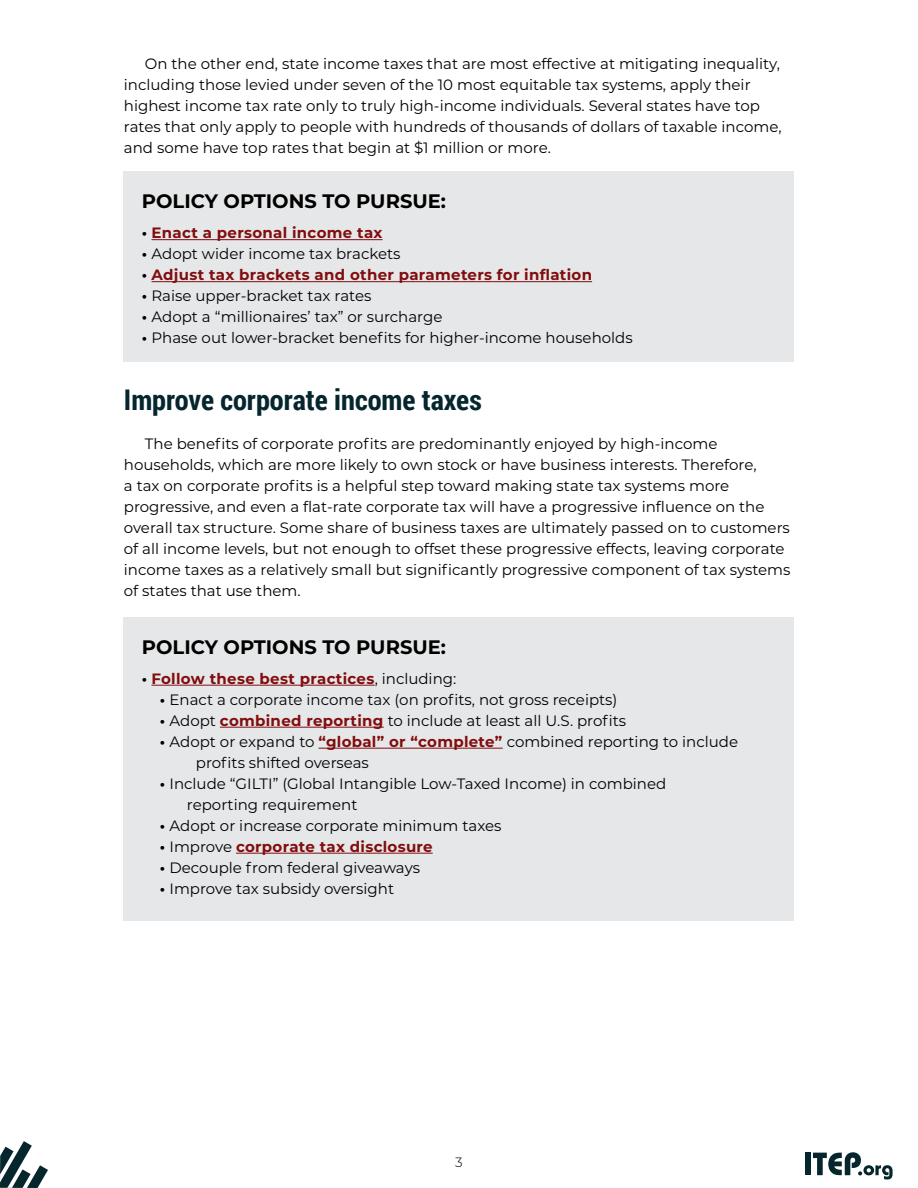
<style>
.page{position:relative;width:918px;height:1188px;background:#fff}
.page>*{position:absolute;margin:0;border:0;box-sizing:border-box;transform-origin:0 0}
.Section_Header_Sans{font:700 28.5px "Roboto Condensed";color:#06262d}
.Body{font:700 19.5px "Montserrat";color:#000}
.Body-2{font:15px/21px "Montserrat";color:#000}
.Body-3{font:700 15px "Montserrat";letter-spacing:.02em;color:#820d0f}
.t1{font:300 13.5px "Montserrat";color:#000}
.s1{color:#000}
.s2{font-weight:700}
.s3{font-weight:400;color:#000}
.s4{font-weight:700;color:#820d0f}
</style>
<div class="page">
<svg style="left:0;top:1141px;width:48px;height:47px"></svg>
<div style="left:805px;top:1153px;width:6px;height:22px;background:#06262d"></div>
<svg style="left:813px;top:1152px;width:80px;height:28px"></svg>
<div style="left:124px;top:171px;width:670px;height:191px;background:#e6e7e8"></div>
<hr style="left:152px;top:239px;width:231px;height:1px;background:#820d0f">
<hr style="left:152px;top:281px;width:440px;height:1px;background:#820d0f">
<div style="left:124px;top:617px;width:670px;height:303px;background:#e6e7e8"></div>
<hr style="left:152px;top:685px;width:223px;height:1px;background:#820d0f">
<hr style="left:220px;top:727px;width:164px;height:1px;background:#820d0f">
<hr style="left:319px;top:748px;width:184px;height:1px;background:#820d0f">
<hr style="left:236px;top:853px;width:197px;height:1px;background:#820d0f">
<p class="Body-2" style="left:124px;top:52px;width:659px;text-indent:21px">On the other end, state income taxes that are most effective at mitigating inequality, including those levied under seven of the 10 most equitable tax systems, apply their highest income tax rate only to truly high-income individuals. Several states have top rates that only apply to people with hundreds of thousands of dollars of taxable income, and some have top rates that begin at $1 million or more.</p>
<p class="Body" style="left:142px;top:187px;width:306px">POLICY OPTIONS TO PURSUE:</p>
<p class="Body-3" style="left:142px;top:222px;width:242px"><span class="s1">•</span> Enact a personal income tax</p>
<p class="Body-2" style="left:142px;top:243px;width:260px"><span class="s2">•</span> Adopt wider income tax brackets</p>
<p class="Body-3" style="left:142px;top:264px;width:452px"><span class="s1">•</span> Adjust tax brackets and other parameters for inflation</p>
<p class="Body-2" style="left:142px;top:285px;width:231px"><span class="s2">•</span> Raise upper-bracket tax rates</p>
<p class="Body-2" style="left:142px;top:306px;width:302px"><span class="s2">•</span> Adopt a “millionaires’ tax” or surcharge</p>
<p class="Body-2" style="left:142px;top:327px;width:492px"><span class="s2">•</span> Phase out lower-bracket benefits for higher-income households</p>
<p class="Section_Header_Sans" style="left:124px;top:380px;width:359px">Improve corporate income taxes</p>
<p class="Body-2" style="left:124px;top:433px;width:668px;text-indent:21px">The benefits of corporate profits are predominantly enjoyed by high-income households, which are more likely to own stock or have business interests. Therefore,<br>a tax on corporate profits is a helpful step toward making state tax systems more progressive, and even a flat-rate corporate tax will have a progressive influence on the overall tax structure. Some share of business taxes are ultimately passed on to customers of all income levels, but not enough to offset these progressive effects, leaving corporate income taxes as a relatively small but significantly progressive component of tax systems of states that use them.</p>
<p class="Body" style="left:142px;top:633px;width:306px">POLICY OPTIONS TO PURSUE:</p>
<p class="Body-3" style="left:142px;top:668px;width:316px"><span class="s1">•</span> Follow these best practices<span class="s3">, including:</span></p>
<p class="Body-2" style="left:160px;top:688px;width:459px"><span class="s2">•</span> Enact a corporate income tax (on profits, not gross receipts)</p>
<p class="Body-2" style="left:160px;top:709px;width:468px"><span class="s2">•</span> Adopt <span class="s4">combined reporting</span> to include at least all U.S. profits</p>
<p class="Body-2" style="left:196px;top:730px;width:544px;text-indent:-36px"><span class="s2">•</span> Adopt or expand to <span class="s4">“global” or “complete”</span> combined reporting to include profits shifted overseas</p>
<p class="Body-2" style="left:187px;top:772px;width:481px;text-indent:-27px"><span class="s2">•</span> Include “GILTI” (Global Intangible Low-Taxed Income) in combined reporting requirement</p>
<p class="Body-2" style="left:160px;top:814px;width:343px"><span class="s2">•</span> Adopt or increase corporate minimum taxes</p>
<p class="Body-3" style="left:160px;top:836px;width:274px"><span class="s1">•</span> <span class="s3">Improve</span> corporate tax disclosure</p>
<p class="Body-2" style="left:160px;top:856px;width:262px"><span class="s2">•</span> Decouple from federal giveaways</p>
<p class="Body-2" style="left:160px;top:877px;width:236px"><span class="s2">•</span> Improve tax subsidy oversight</p>
<p class="t1" style="left:455px;top:1153px;width:9px">3</p>
</div>
